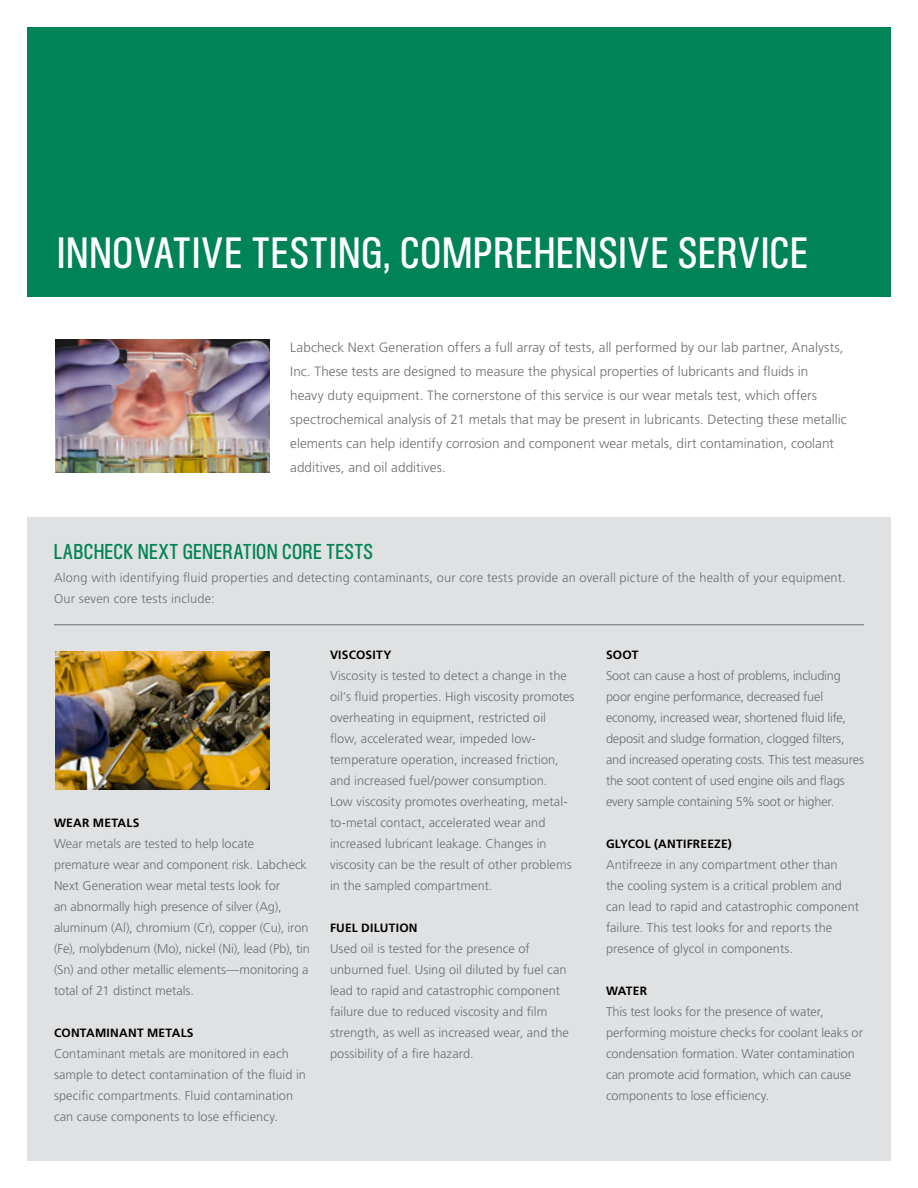
<style>
.page{position:relative;width:918px;height:1188px;background:#fff}
.page>*{position:absolute;margin:0;border:0;box-sizing:border-box;transform-origin:0 0}
.t1{font:39.6px "Ad Buch SH Con";letter-spacing:.055em;color:#fff}
.t2{font:19.5px "Ad Buch SH Con";letter-spacing:.05em;color:#008457}
.t3{font:300 13.5px/24px "Frutiger";letter-spacing:.005em;color:#6d6e71}
.t4{font:300 12.75px/21px "Frutiger";color:#6d6e71}
.t5{font:700 12px "Frutiger";letter-spacing:.02em;color:#000}
</style>
<div class="page">
<div style="left:27px;top:27px;width:864px;height:270px;background:#008457"></div>
<div style="left:27px;top:517px;width:864px;height:644px;background:#e0e1e2"></div>
<img style="left:55px;top:340px;width:215px;height:132px">
<hr style="left:54px;top:624px;width:810px;height:1px;background:#6d6e71">
<img style="left:55px;top:652px;width:215px;height:137px">
<h1 class="t1" style="left:58px;top:229px;width:751px">INNOVATIVE TESTING, COMPREHENSIVE SERVICE</h1>
<p class="t3" style="left:290px;top:335px;width:558px">Labcheck Next Generation offers a full array of tests, all performed by our lab partner, Analysts, Inc. These tests are designed to measure the physical properties of lubricants and fluids in<br>heavy duty equipment. The cornerstone of this service is our wear metals test, which offers spectrochemical analysis of 21 metals that may be present in lubricants. Detecting these metallic elements can help identify corrosion and component wear metals, dirt contamination, coolant additives, and oil additives.</p>
<h2 class="t2" style="left:54px;top:540px;width:320px">LABCHECK NEXT GENERATION CORE TESTS</h2>
<p class="t4" style="left:54px;top:567px;width:793px">Along with identifying fluid properties and detecting contaminants, our core tests provide an overall picture of the health of your equipment.<br>Our seven core tests include:</p>
<p class="t5" style="left:54px;top:816px;width:87px">WEAR METALS</p>
<p class="t4" style="left:54px;top:833px;width:258px">Wear metals are tested to help locate premature wear and component risk. Labcheck Next Generation wear metal tests look for<br>an abnormally high presence of silver (Ag), aluminum (Al), chromium (Cr), copper (Cu), iron (Fe), molybdenum (Mo), nickel (Ni), lead (Pb), tin (Sn) and other metallic elements—monitoring a total of 21 distinct metals.</p>
<p class="t5" style="left:54px;top:1026px;width:141px">CONTAMINANT METALS</p>
<p class="t4" style="left:54px;top:1043px;width:254px">Contaminant metals are monitored in each sample to detect contamination of the fluid in specific compartments. Fluid contamination can cause components to lose efficiency.</p>
<p class="t5" style="left:330px;top:648px;width:63px">VISCOSITY</p>
<p class="t4" style="left:330px;top:665px;width:246px">Viscosity is tested to detect a change in the oil’s fluid properties. High viscosity promotes overheating in equipment, restricted oil flow, accelerated wear, impeded low&shy;temperature operation, increased friction, and increased fuel/power consumption.<br>Low viscosity promotes overheating, metal&shy;to-metal contact, accelerated wear and increased lubricant leakage. Changes in viscosity can be the result of other problems in the sampled compartment.</p>
<p class="t5" style="left:330px;top:921px;width:89px">FUEL DILUTION</p>
<p class="t4" style="left:330px;top:938px;width:240px">Used oil is tested for the presence of unburned fuel. Using oil diluted by fuel can lead to rapid and catastrophic component failure due to reduced viscosity and film strength, as well as increased wear, and the possibility of a fire hazard.</p>
<p class="t5" style="left:606px;top:648px;width:34px">SOOT</p>
<p class="t4" style="left:606px;top:665px;width:260px">Soot can cause a host of problems, including poor engine performance, decreased fuel economy, increased wear, shortened fluid life, deposit and sludge formation, clogged filters, and increased operating costs. This test measures the soot content of used engine oils and flags every sample containing 5% soot or higher.</p>
<p class="t5" style="left:606px;top:837px;width:127px">GLYCOL (ANTIFREEZE)</p>
<p class="t4" style="left:606px;top:854px;width:254px">Antifreeze in any compartment other than<br>the cooling system is a critical problem and can lead to rapid and catastrophic component failure. This test looks for and reports the presence of glycol in components.</p>
<p class="t5" style="left:606px;top:984px;width:43px">WATER</p>
<p class="t4" style="left:606px;top:1001px;width:258px">This test looks for the presence of water, performing moisture checks for coolant leaks or condensation formation. Water contamination can promote acid formation, which can cause components to lose efficiency.</p>
</div>
